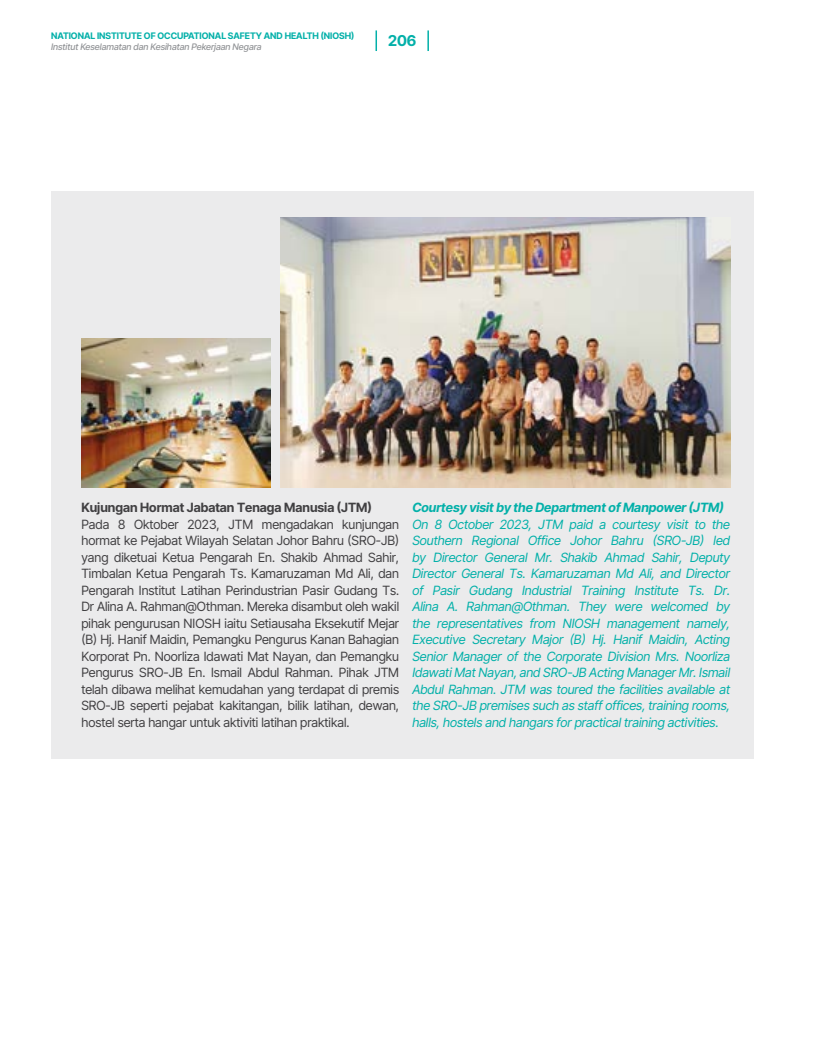
<style>
.page{position:relative;width:830px;height:1063px;background:#fff}
.page>*{position:absolute;margin:0;border:0;box-sizing:border-box;transform-origin:0 0}
.t1{font:700 15px "Inter Tight";color:#03b0a9}
.t2{font:12.75px/16.5px "Inter Tight";color:#414042;text-align:justify}
.t3{font:italic 12.75px/16.5px "Inter Tight";color:#03b0a9;text-align:justify}
.t4{font:italic 700 12.75px "Inter Tight";color:#03b0a9}
.t5{font:700 12.75px "Inter Tight";color:#414042}
.t6{font:700 9px "Inter Tight";color:#03b0a9}
.t7{font:italic 500 9px "Inter Tight";color:#939598}
</style>
<div class="page">
<div style="left:51px;top:191px;width:702px;height:568px;background:#ebebec"></div>
<img style="left:81px;top:339px;width:189px;height:148px">
<img style="left:280px;top:217px;width:449px;height:270px">
<svg style="left:427px;top:30px;width:1px;height:21px"></svg>
<hr style="left:375px;top:30px;width:2px;height:21px;background:#03b0a9">
<p class="t6" style="left:51px;top:29px;width:304px">NATIONAL INSTITUTE OF OCCUPATIONAL SAFETY AND HEALTH (NIOSH)</p>
<p class="t7" style="left:51px;top:40px;width:212px">Institut Keselamatan dan Kesihatan Pekerjaan Negara</p>
<p class="t1" style="left:388px;top:29px;width:30px">206</p>
<p class="t5" style="left:81px;top:498px;width:292px">Kujungan Hormat Jabatan Tenaga Manusia (JTM)</p>
<p class="t2" style="left:81px;top:516px;width:319px">Pada 8 Oktober 2023, JTM mengadakan kunjungan hormat ke Pejabat Wilayah Selatan Johor Bahru (SRO-JB) yang diketuai Ketua Pengarah En. Shakib Ahmad Sahir, Timbalan Ketua Pengarah Ts. Kamaruzaman Md Ali, dan Pengarah Institut Latihan Perindustrian Pasir Gudang Ts.<br>Dr Alina A. Rahman@Othman. Mereka disambut oleh wakil pihak pengurusan NIOSH iaitu Setiausaha Eksekutif Mejar (B) Hj. Hanif Maidin, Pemangku Pengurus Kanan Bahagian Korporat Pn. Noorliza Idawati Mat Nayan, dan Pemangku Pengurus SRO-JB En. Ismail Abdul Rahman. Pihak JTM telah dibawa melihat kemudahan yang terdapat di premis SRO-JB seperti pejabat kakitangan, bilik latihan, dewan, hostel serta hangar untuk aktiviti latihan praktikal.</p>
<p class="t4" style="left:412px;top:498px;width:313px">Courtesy visit by the Department of Manpower (JTM)</p>
<p class="t3" style="left:412px;top:516px;width:319px">On 8 October 2023, JTM paid a courtesy visit to the Southern Regional Office Johor Bahru (SRO-JB) led by Director General Mr. Shakib Ahmad Sahir, Deputy Director General Ts. Kamaruzaman Md Ali, and Director of Pasir Gudang Industrial Training Institute Ts. Dr.<br>Alina A. Rahman@Othman. They were welcomed by the representatives from NIOSH management namely, Executive Secretary Major (B) Hj. Hanif Maidin, Acting Senior Manager of the Corporate Division Mrs. Noorliza Idawati Mat Nayan, and SRO-JB Acting Manager Mr. Ismail Abdul Rahman. JTM was toured the facilities available at the SRO-JB premises such as staff offices, training rooms, halls, hostels and hangars for practical training activities.</p>
</div>
